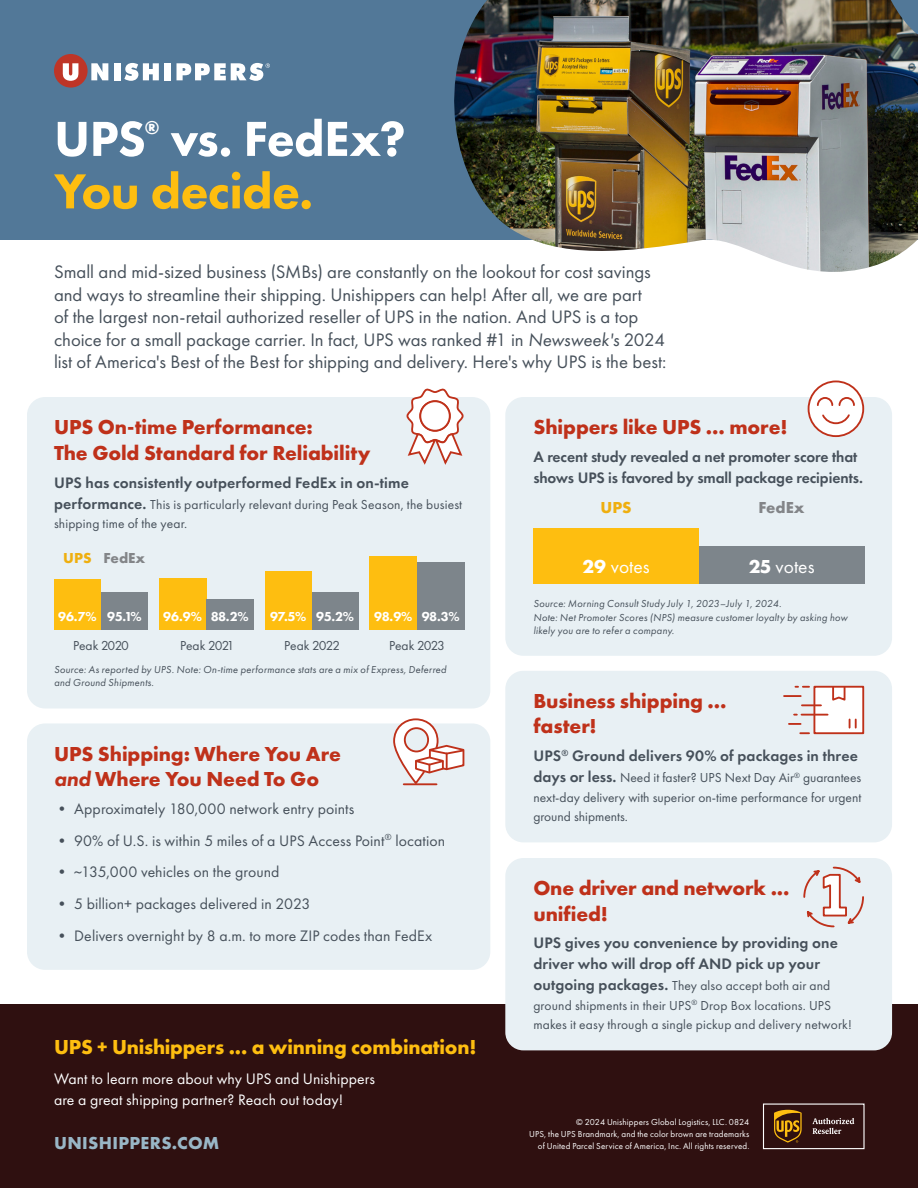
<style>
.page{position:relative;width:918px;height:1188px;background:#fff}
.page>*{position:absolute;margin:0;border:0;box-sizing:border-box;transform-origin:0 0}
.t1{font:800 51px "Futura PT";letter-spacing:-.01em;color:#fff}
.t2{font:800 51px "Futura PT";letter-spacing:-.015em;color:#febe10}
.t3{font:700 21px/25.5px "Futura PT";letter-spacing:-.005em;color:#bf311a}
.t4{font:700 21px "Futura PT";letter-spacing:-.01em;color:#febe10}
.t5{font:19.5px "Futura PT";color:#fff}
.t6{font:800 19.2px "Futura PT";color:#fff}
.t7{font:18.75px/22.5px "Futura PT";color:#46505a}
.t8{font:700 18px "Futura PT";letter-spacing:.02em;color:#99b6c6}
.t9{font:700 16.5px "Futura PT";color:#838588}
.t10{font:700 16.5px "Futura PT";color:#efaf0f}
.t11{font:600 15.75px/21px "Futura PT";letter-spacing:.005em;color:#46505a}
.t12{font:15.75px "Futura PT";letter-spacing:.005em;color:#46505a}
.t13{font:15.75px/21px "Futura PT";letter-spacing:.005em;color:#fff}
.t14{font:700 15px "Futura PT";color:#838588}
.t15{font:13.5px/19.5px "Futura PT";letter-spacing:.01em;color:#46505a}
.t16{font:800 13.5px "Futura PT";color:#fff}
.t17{font:italic 10.5px/13.5px "Futura PT";letter-spacing:.02em;color:#46505a}
.t18{font:9px/12px "Futura PT";letter-spacing:.015em;color:#fff;text-align:right}
.s1{font-style:italic}
.s2{font-weight:600;font-size:15.75px}
.s3{color:#efaf0f}
.s4{font-weight:800;font-style:italic}
.s5{font-weight:700}
</style>
<div class="page">
<div style="left:27px;top:397px;width:463px;height:311px;background:#e8f0f4;border-radius:18px"></div>
<div style="left:505px;top:397px;width:387px;height:259px;background:#e8f0f4;border-radius:18px"></div>
<div style="left:505px;top:671px;width:387px;height:171px;background:#e8f0f4;border-radius:18px"></div>
<div style="left:27px;top:723px;width:463px;height:247px;background:#e8f0f4;border-radius:18px"></div>
<div style="left:0;top:0;width:918px;height:240px;background:#527898"></div>
<img style="left:454px;top:0;width:464px;height:272px">
<div style="left:54px;top:54px;width:34px;height:34px;background:#be3527;border-radius:50%"></div>
<svg style="left:63px;top:63px;width:15px;height:18px"></svg>
<svg style="left:91px;top:63px;width:17px;height:17px"></svg>
<div style="left:114px;top:63px;width:6px;height:17px;background:#fff"></div>
<svg style="left:124px;top:63px;width:35px;height:18px"></svg>
<div style="left:165px;top:63px;width:6px;height:17px;background:#fff"></div>
<svg style="left:177px;top:63px;width:93px;height:18px"></svg>
<div style="left:0;top:1004px;width:918px;height:184px;background:#2f1010"></div>
<div style="left:505px;top:858px;width:387px;height:192px;background:#e8f0f4;border-radius:18px"></div>
<div style="left:763px;top:1104px;width:102px;height:45px;background:#2f1010;border:1px solid #fff"></div>
<svg style="left:774px;top:1110px;width:28px;height:33px"></svg>
<svg style="left:812px;top:1118px;width:42px;height:16px"></svg>
<div style="left:54px;top:580px;width:47px;height:50px;background:#febe10"></div>
<div style="left:101px;top:592px;width:47px;height:38px;background:#7d858b"></div>
<div style="left:159px;top:578px;width:47px;height:52px;background:#febe10"></div>
<div style="left:206px;top:599px;width:48px;height:31px;background:#7d858b"></div>
<div style="left:265px;top:571px;width:47px;height:59px;background:#febe10"></div>
<div style="left:312px;top:592px;width:47px;height:38px;background:#7d858b"></div>
<div style="left:370px;top:556px;width:47px;height:74px;background:#febe10"></div>
<div style="left:417px;top:562px;width:47px;height:68px;background:#7d858b"></div>
<div style="left:533px;top:528px;width:166px;height:56px;background:#febe10"></div>
<div style="left:699px;top:547px;width:165px;height:37px;background:#7d858b"></div>
<svg style="left:393px;top:718px;width:72px;height:67px"></svg>
<div style="left:809px;top:381px;width:54px;height:55px;background:#fff;border-radius:50%"></div>
<div style="left:808px;top:381px;width:56px;height:56px;border:2px solid #bf311a;border-radius:50%"></div>
<svg style="left:816px;top:397px;width:39px;height:9px"></svg>
<svg style="left:822px;top:414px;width:28px;height:11px"></svg>
<svg style="left:784px;top:685px;width:81px;height:50px"></svg>
<svg style="left:406px;top:388px;width:58px;height:77px"></svg>
<svg style="left:803px;top:866px;width:61px;height:62px"></svg>
<h1 class="t1" style="left:54px;top:107px;width:93px">UPS</h1>
<h3 class="t6" style="left:145px;top:116px;width:16px">®</h3>
<h1 class="t1" style="left:171px;top:107px;width:237px">vs. FedEx?</h1>
<h1 class="t2" style="left:54px;top:159px;width:261px">You decide.</h1>
<p class="t7" style="left:54px;top:260px;width:614px">Small and mid-sized business (SMBs) are constantly on the lookout for cost savings and ways to streamline their shipping. Unishippers can help! After all, we are part<br>of the largest non-retail authorized reseller of UPS in the nation. And UPS is a top choice for a small package carrier. In fact, UPS was ranked #1 in <span class="s1">Newsweek's</span> 2024 list of America's Best of the Best for shipping and delivery. Here's why UPS is the best:</p>
<h2 class="t3" style="left:54px;top:414px;width:318px">UPS On-time Performance:<br>The Gold Standard for Reliability</h2>
<p class="t11" style="left:54px;top:472px;width:356px">UPS has consistently outperformed FedEx in on-time</p>
<p class="t15" style="left:54px;top:494px;width:410px"><span class="s2">performance.</span> This is particularly relevant during Peak Season, the busiest shipping time of the year.</p>
<p class="t14" style="left:63px;top:548px;width:84px"><span class="s3">UPS</span> FedEx</p>
<p class="t16" style="left:58px;top:608px;width:85px">96.7% 95.1%</p>
<p class="t16" style="left:163px;top:608px;width:87px">96.9% 88.2%</p>
<p class="t16" style="left:270px;top:608px;width:86px">97.5% 95.2%</p>
<p class="t16" style="left:374px;top:608px;width:87px">98.9% 98.3%</p>
<p class="t15" style="left:73px;top:636px;width:57px">Peak 2020</p>
<p class="t15" style="left:180px;top:636px;width:53px">Peak 2021</p>
<p class="t15" style="left:284px;top:636px;width:57px">Peak 2022</p>
<p class="t15" style="left:389px;top:636px;width:56px">Peak 2023</p>
<p class="t17" style="left:54px;top:663px;width:394px">Source: As reported by UPS. Note: On-time performance stats are a mix of Express, Deferred and Ground Shipments.</p>
<h2 class="t3" style="left:54px;top:740px;width:289px">UPS Shipping: Where You Are <span class="s4">and</span> Where You Need To Go</h2>
<p class="t12" style="left:54px;top:799px;width:302px">• Approximately 180,000 network entry points</p>
<p class="t12" style="left:54px;top:831px;width:393px">• 90% of U.S. is within 5 miles of a UPS Access Point<sup>®</sup> location</p>
<p class="t12" style="left:54px;top:863px;width:227px">• ~135,000 vehicles on the ground</p>
<p class="t12" style="left:54px;top:895px;width:258px">• 5 billion+ packages delivered in 2023</p>
<p class="t12" style="left:54px;top:926px;width:380px">• Delivers overnight by 8 a.m. to more ZIP codes than FedEx</p>
<h2 class="t4" style="left:54px;top:1034px;width:424px">UPS + Unishippers ... a winning combination!</h2>
<p class="t13" style="left:54px;top:1068px;width:323px">Want to learn more about why UPS and Unishippers are a great shipping partner? Reach out today!</p>
<h2 class="t3" style="left:533px;top:414px;width:256px">Shippers like UPS … more!</h2>
<p class="t11" style="left:533px;top:446px;width:331px">A recent study revealed a net promoter score that shows UPS is favored by small package recipients.</p>
<p class="t10" style="left:601px;top:497px;width:33px">UPS</p>
<p class="t9" style="left:759px;top:497px;width:48px">FedEx</p>
<h3 class="t5" style="left:583px;top:555px;width:68px"><span class="s5">29</span> votes</h3>
<h3 class="t5" style="left:749px;top:555px;width:67px"><span class="s5">25</span> votes</h3>
<p class="t17" style="left:533px;top:597px;width:316px">Source: Morning Consult Study July 1, 2023–July 1, 2024.<br>Note: Net Promoter Scores (NPS) measure customer loyalty by asking how likely you are to refer a company.</p>
<h2 class="t3" style="left:533px;top:688px;width:195px">Business shipping … faster!</h2>
<p class="t11" style="left:533px;top:745px;width:326px">UPS<sup>®</sup> Ground delivers 90% of packages in three</p>
<p class="t15" style="left:533px;top:768px;width:329px;text-align:justify"><span class="s2">days or less.</span> Need it faster? UPS Next Day Air<sup>®</sup> guarantees next-day delivery with superior on-time performance for urgent ground shipments.</p>
<h2 class="t3" style="left:533px;top:875px;width:258px">One driver and network ... unified!</h2>
<p class="t11" style="left:533px;top:932px;width:306px">UPS gives you convenience by providing one driver who will drop off AND pick up your</p>
<p class="t15" style="left:533px;top:976px;width:320px"><span class="s2">outgoing packages.</span> They also accept both air and ground shipments in their UPS<sup>®</sup> Drop Box locations. UPS makes it easy through a single pickup and delivery network!</p>
<p class="t18" style="left:529px;top:1116px;width:222px">© 2024 Unishippers Global Logistics, LLC. 0824<br>UPS, the UPS Brandmark, and the color brown are trademarks</p>
<h3 class="t8" style="left:54px;top:1131px;width:167px">UNISHIPPERS.COM</h3>
<p class="t18" style="left:538px;top:1140px;width:213px">of United Parcel Service of America, Inc. All rights reserved.</p>
</div>
